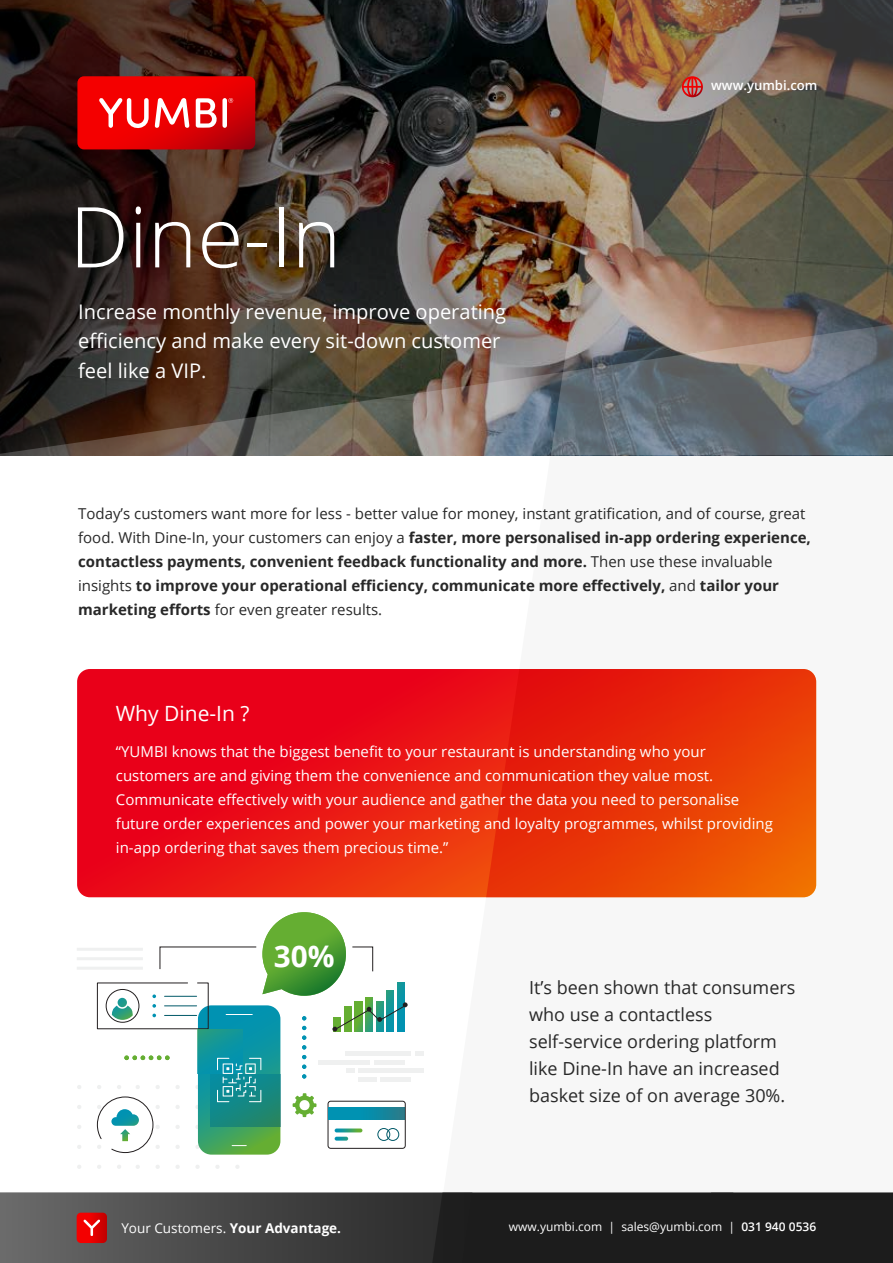
<style>
.page{position:relative;width:893px;height:1263px;background:#fff}
.page>*{position:absolute;margin:0;border:0;box-sizing:border-box;transform-origin:0 0}
.t1{font:300 84px "Open Sans";color:#fff}
.t2{font:700 29.7px "Open Sans";color:#fff}
.t3{font:21px "Open Sans";color:#fff}
.t4{font:20.1px/29.2px "Open Sans";color:#fff}
.t5{font:18px/27px "Open Sans";color:#282828}
.t6{font:700 15px/24px "Open Sans";color:#282828}
.t7{font:15px/24px "Open Sans";color:#fff}
.t8{font:13.5px "Open Sans";color:#fff}
.t9{font:600 13.2px "Open Sans";color:#fff}
.t10{font:12px "Open Sans";color:#fff}
.s1{font-weight:400}
.s2{font-weight:700}
.s3{font-weight:600}
</style>
<div class="page">
<svg style="left:77px;top:669px;width:343px;height:228px;background:#ea0c17"></svg>
<img style="left:0;top:0;width:551px;height:322px">
<img style="left:0;top:322px;width:551px;height:133px">
<svg style="left:77px;top:76px;width:178px;height:73px;background:#e71c1d"></svg>
<svg style="left:0;top:1193px;width:893px;height:70px;background:#343131"></svg>
<img style="left:551px;top:0;width:342px;height:455px">
<svg style="left:682px;top:76px;width:21px;height:21px"></svg>
<svg style="left:420px;top:669px;width:396px;height:228px;background:#e93109"></svg>
<hr style="left:77px;top:948px;width:66px;height:3px;background:#eff0f0">
<hr style="left:77px;top:957px;width:66px;height:3px;background:#eff0f0">
<hr style="left:77px;top:967px;width:66px;height:3px;background:#eff0f0">
<svg style="left:136px;top:1165px;width:4px;height:4px"></svg>
<svg style="left:156px;top:1165px;width:4px;height:4px"></svg>
<svg style="left:176px;top:1165px;width:4px;height:4px"></svg>
<svg style="left:196px;top:1165px;width:4px;height:4px"></svg>
<svg style="left:216px;top:1165px;width:3px;height:4px"></svg>
<svg style="left:235px;top:1165px;width:4px;height:4px"></svg>
<svg style="left:77px;top:1085px;width:4px;height:4px"></svg>
<svg style="left:77px;top:1105px;width:4px;height:4px"></svg>
<svg style="left:77px;top:1125px;width:4px;height:4px"></svg>
<svg style="left:77px;top:1145px;width:4px;height:4px"></svg>
<svg style="left:77px;top:1165px;width:4px;height:4px"></svg>
<svg style="left:97px;top:1165px;width:4px;height:4px"></svg>
<svg style="left:117px;top:1165px;width:4px;height:4px"></svg>
<hr style="left:346px;top:1051px;width:65px;height:4px;background:#eff0f0">
<svg style="left:415px;top:1051px;width:9px;height:4px"></svg>
<div style="left:358px;top:1068px;width:66px;height:5px;background:#eff0f0"></div>
<hr style="left:381px;top:1077px;width:30px;height:4px;background:#eff0f0">
<svg style="left:97px;top:912px;width:311px;height:242px"></svg>
<h1 class="t1" style="left:69px;top:179px;width:273px">Dine-In</h1>
<h3 class="t4" style="left:78px;top:297px;width:430px">Increase monthly revenue, improve operating efficiency and make every sit-down customer feel like a VIP.</h3>
<p class="t9" style="left:711px;top:76px;width:108px">www.yumbi.com</p>
<p class="t6" style="left:78px;top:501px;width:734px"><span class="s1">Today’s customers want more for less - better value for money, instant gratification, and of course, great food. With Dine-In, your customers can enjoy a</span> faster, more personalised in-app ordering experience, contactless payments, convenient feedback functionality and more. <span class="s1">Then use these invaluable insights</span> to improve your operational efficiency, communicate more effectively, <span class="s1">and</span> tailor your marketing efforts <span class="s1">for even greater results.</span></p>
<h3 class="t3" style="left:116px;top:699px;width:135px">Why Dine-In ?</h3>
<p class="t7" style="left:116px;top:739px;width:659px">“YUMBI knows that the biggest benefit to your restaurant is understanding who your customers are and giving them the convenience and communication they value most.<br>Communicate effectively with your audience and gather the data you need to personalise future order experiences and power your marketing and loyalty programmes, whilst providing in-app ordering that saves them precious time.”</p>
<h2 class="t2" style="left:274px;top:935px;width:62px">30%</h2>
<p class="t8" style="left:121px;top:1218px;width:221px">Your Customers. <span class="s2">Your Advantage.</span></p>
<p class="t5" style="left:529px;top:973px;width:268px">It’s been shown that consumers who use a contactless self-service ordering platform like Dine-In have an increased basket size of on average 30%.</p>
<p class="t10" style="left:509px;top:1218px;width:309px">www.yumbi.com | sales@yumbi.com | <span class="s3">031 940 0536</span></p>
</div>
